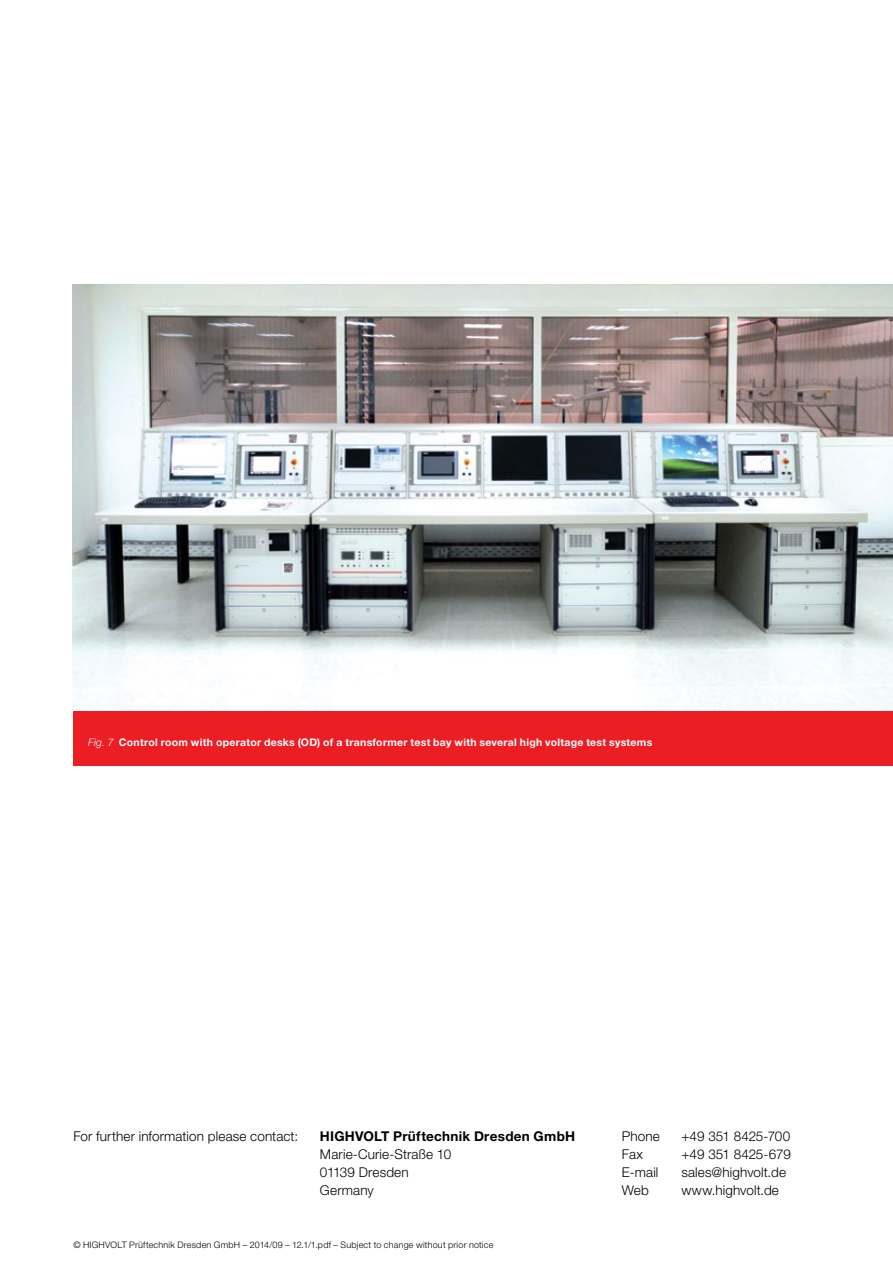
<style>
.page{position:relative;width:893px;height:1263px;background:#fff}
.page>*{position:absolute;margin:0;border:0;box-sizing:border-box;transform-origin:0 0}
.t1{font:300 13.5px/18px "Helvetica Neue LT Std";letter-spacing:.01em;color:#000}
.t2{font:700 13.5px "Helvetica Neue LT Std";letter-spacing:.02em;color:#000}
.t3{font:300 13.5px "Helvetica Neue LT Std";letter-spacing:-.01em;color:#000}
.t4{font:300 13.5px "Helvetica Neue LT Std";letter-spacing:-.02em;color:#000}
.t5{font:700 10.5px "Helvetica Neue LT Std";letter-spacing:.025em;color:#fff}
.t6{font:300 9px "Helvetica Neue LT Std";letter-spacing:.025em;color:#000}
.s1{font-weight:300;font-style:italic}
</style>
<div class="page">
<div style="left:73px;top:710px;width:820px;height:55px;background:#ed1d24"></div>
<img style="left:73px;top:285px;width:820px;height:425px">
<p class="t5" style="left:88px;top:736px;width:566px"><span class="s1">Fig. 7</span> Control room with operator desks (OD) of a transformer test bay with several high voltage test systems</p>
<p class="t1" style="left:73px;top:1127px;width:226px">For further information please contact:</p>
<p class="t2" style="left:320px;top:1128px;width:257px">HIGHVOLT Prüftechnik Dresden GmbH</p>
<p class="t1" style="left:320px;top:1145px;width:133px">Marie-Curie-Straße 10<br>01139 Dresden<br>Germany</p>
<p class="t6" style="left:73px;top:1239px;width:422px">© HIGHVOLT Prüftechnik Dresden GmbH – 2014/09 – 12.1/1.pdf – Subject to change without prior notice</p>
<p class="t1" style="left:622px;top:1127px;width:39px">Phone</p>
<p class="t3" style="left:681px;top:1128px;width:110px">+49 351 8425-700</p>
<p class="t1" style="left:622px;top:1145px;width:23px">Fax</p>
<p class="t4" style="left:681px;top:1146px;width:111px">+49 351 8425-679</p>
<p class="t1" style="left:622px;top:1163px;width:38px">E-mail</p>
<p class="t1" style="left:681px;top:1163px;width:106px">sales@highvolt.de</p>
<p class="t1" style="left:622px;top:1181px;width:28px">Web</p>
<p class="t1" style="left:681px;top:1181px;width:99px">www.highvolt.de</p>
</div>
